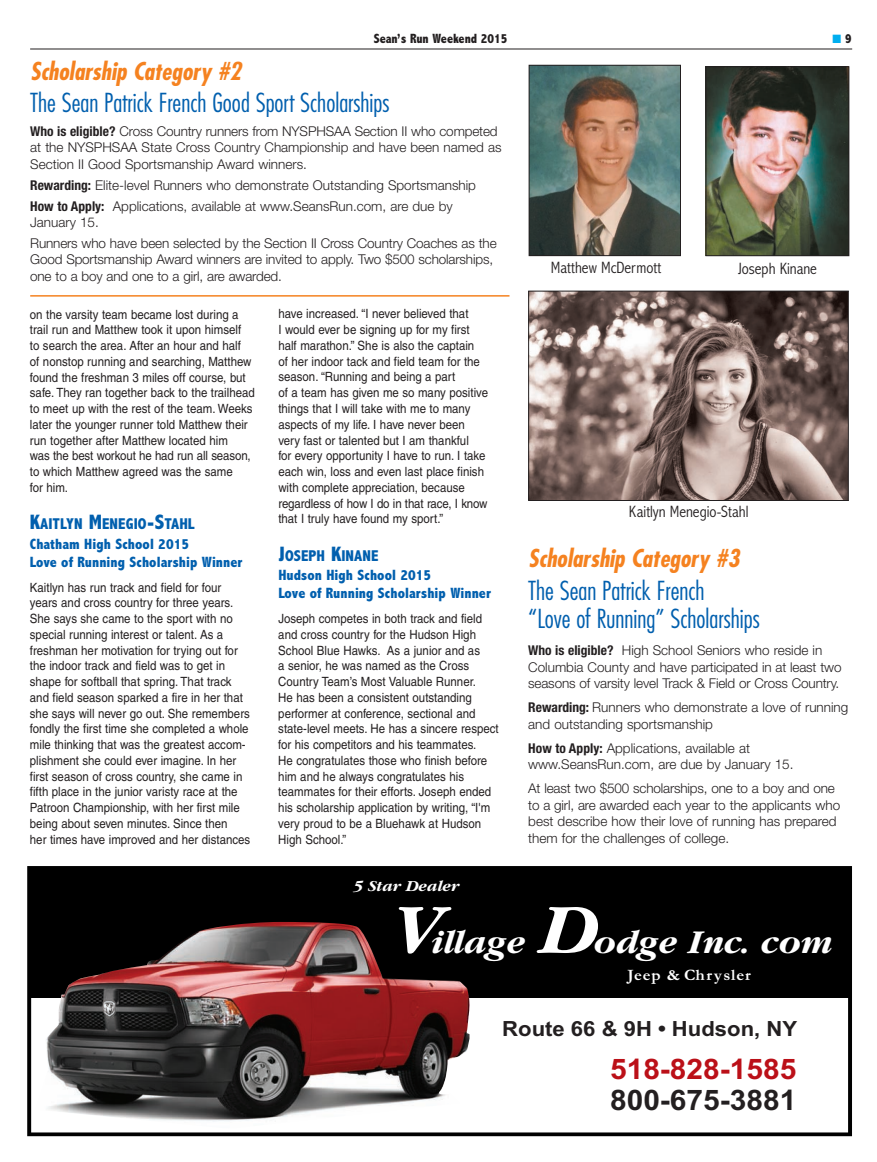
<style>
.page{position:relative;width:877px;height:1162px;background:#fff}
.page>*{position:absolute;margin:0;border:0;box-sizing:border-box;transform-origin:0 0}
.t1{font:73.2px "Garamond Bold Italic+QLWKFZ";color:#fff;scale:1.05 1}
.t2{font:34.65px "Garamond Bold Italic+QLWKFZ";color:#fff;scale:1.05 1}
.t3{font:28.35px "Arial Bold MT+IQGFZB";color:#bb1018;scale:1.06 1}
.t4{font:28.35px "Arial Bold MT+IQGFZB";color:#231f20;scale:1.06 1}
.t5{font:300 condensed 25.5px/28.5px "Futura";color:#015fae}
.t6{font:italic 700 condensed 24px "Futura";color:#f58220}
.t7{font:20.85px "Arial Bold MT+IQGFZB";color:#231f20;scale:1.06 1}
.t8{font:300 condensed 16.5px "Abadi";color:#231f20}
.t9{font:16.05px "Garamond Bold+MLCULT";color:#fff;scale:1.05 1}
.t10{font:16.05px "Garamond Bold Italic+QLWKFZ";color:#fff;scale:1.05 1}
.t11{font:800 condensed 15.75px "Abadi";letter-spacing:.005em;color:#015fae}
.t12{font:800 condensed 15px/18px "Abadi";letter-spacing:.005em;color:#015fae}
.t13{font:300 13.5px/16.5px "Helvetica Neue";color:#231f20}
.t14{font:800 condensed 13.5px "Abadi";color:#231f20;scale:.96 1}
.t15{font:12.75px/15.8px "Helvetica";color:#231f20;scale:.9 1}
.s1{color:#00aeef}
.s2{font-weight:700;font-stretch:condensed}
.s3{font-size:21px}
.s4{font-size:34.65px}
</style>
<div class="page">
<svg style="left:28px;top:866px;width:823px;height:269px;fill:#000"></svg>
<img style="left:35px;top:921px;width:435px;height:207px">
<hr style="left:30px;top:49px;width:822px;height:1px;background:#231f20">
<img style="left:531px;top:67px;width:148px;height:187px">
<div style="left:529px;top:65px;width:152px;height:191px;border:1px solid #231f20"></div>
<img style="left:708px;top:68px;width:139px;height:186px">
<div style="left:706px;top:66px;width:143px;height:190px;border:1px solid #231f20"></div>
<img style="left:530px;top:293px;width:317px;height:206px">
<div style="left:528px;top:291px;width:321px;height:210px;border:1px solid #231f20"></div>
<hr style="left:30px;top:295px;width:479px;height:1px;background:#f58220">
<p class="t14" style="left:374px;top:31px;width:141px">Sean’s Run Weekend 2015</p>
<p class="t14" style="left:832px;top:31px;width:22px"><span class="s1">■</span> 9</p>
<h3 class="t6" style="left:30px;top:61px;width:213px">Scholarship Category #2</h3>
<h3 class="t5" style="left:30px;top:90px;width:361px">The Sean Patrick French Good Sport Scholarships</h3>
<p class="t13" style="left:30px;top:123px;width:473px"><span class="s2">Who is eligible?</span> Cross Country runners from NYSPHSAA Section II who competed at the NYSPHSAA State Cross Country Championship and have been named as<br>Section II Good Sportsmanship Award winners.</p>
<p class="t13" style="left:30px;top:174px;width:447px;line-height:20.9px"><span class="s2">Rewarding:</span> Elite-level Runners who demonstrate Outstanding Sportsmanship<br><span class="s2">How to Apply:</span> Applications, available at www.SeansRun.com, are due by</p>
<p class="t13" style="left:30px;top:211px;width:468px;line-height:20.9px">January 15.<br>Runners who have been selected by the Section II Cross Country Coaches as the</p>
<p class="t13" style="left:30px;top:251px;width:464px">Good Sportsmanship Award winners are invited to apply. Two $500 scholarships, one to a boy and one to a girl, are awarded.</p>
<p class="t15" style="left:30px;top:307px;width:251px">on the varsity team became lost during a trail run and Matthew took it upon himself<br>to search the area. After an hour and half<br>of nonstop running and searching, Matthew found the freshman 3 miles off course, but safe. They ran together back to the trailhead to meet up with the rest of the team. Weeks later the younger runner told Matthew their run together after Matthew located him<br>was the best workout he had run all season, to which Matthew agreed was the same<br>for him.</p>
<p class="t11" style="left:30px;top:514px;width:166px"><span class="s3">K</span>AITLYN <span class="s3">M</span>ENEGIO<span class="s3">-S</span>TAHL</p>
<p class="t12" style="left:30px;top:534px;width:214px">Chatham High School 2015<br>Love of Running Scholarship Winner</p>
<p class="t15" style="left:30px;top:580px;width:246px">Kaitlyn has run track and field for four years and cross country for three years.<br>She says she came to the sport with no special running interest or talent. As a freshman her motivation for trying out for the indoor track and field was to get in shape for softball that spring. That track and field season sparked a fire in her that she says will never go out. She remembers fondly the first time she completed a whole mile thinking that was the greatest accom&shy;plishment she could ever imagine. In her first season of cross country, she came in fifth place in the junior varisty race at the Patroon Championship, with her first mile being about seven minutes. Since then<br>her times have improved and her distances</p>
<p class="t15" style="left:278px;top:307px;width:235px">have increased. “I never believed that<br>I would ever be signing up for my first half marathon.” She is also the captain<br>of her indoor tack and field team for the season. “Running and being a part<br>of a team has given me so many positive things that I will take with me to many aspects of my life. I have never been very fast or talented but I am thankful<br>for every opportunity I have to run. I take each win, loss and even last place finish with complete appreciation, because regardless of how I do in that race, I know that I truly have found my sport.”</p>
<p class="t11" style="left:278px;top:546px;width:102px"><span class="s3">J</span>OSEPH <span class="s3">K</span>INANE</p>
<p class="t12" style="left:278px;top:566px;width:214px">Hudson High School 2015<br>Love of Running Scholarship Winner</p>
<p class="t15" style="left:278px;top:612px;width:246px">Joseph competes in both track and field and cross country for the Hudson High School Blue Hawks. As a junior and as<br>a senior, he was named as the Cross Country Team’s Most Valuable Runner.<br>He has been a consistent outstanding performer at conference, sectional and state-level meets. He has a sincere respect for his competitors and his teammates.<br>He congratulates those who finish before him and he always congratulates his teammates for their efforts. Joseph ended his scholarship application by writing, “I'm very proud to be a Bluehawk at Hudson High School.”</p>
<p class="t8" style="left:551px;top:257px;width:112px">Matthew McDermott</p>
<p class="t8" style="left:738px;top:258px;width:80px">Joseph Kinane</p>
<p class="t8" style="left:629px;top:502px;width:121px">Kaitlyn Menegio-Stahl</p>
<h3 class="t6" style="left:528px;top:547px;width:213px">Scholarship Category #3</h3>
<h3 class="t5" style="left:528px;top:577px;width:233px">The Sean Patrick French<br>“Love of Running” Scholarships</h3>
<p class="t13" style="left:528px;top:642px;width:315px"><span class="s2">Who is eligible?</span> High School Seniors who reside in<br>Columbia County and have participated in at least two seasons of varsity level Track &amp; Field or Cross Country.</p>
<p class="t13" style="left:528px;top:699px;width:322px"><span class="s2">Rewarding:</span> Runners who demonstrate a love of running and outstanding sportsmanship</p>
<p class="t13" style="left:528px;top:739px;width:267px"><span class="s2">How to Apply:</span> Applications, available at www.SeansRun.com, are due by January 15.</p>
<p class="t13" style="left:528px;top:780px;width:313px">At least two $500 scholarships, one to a boy and one to a girl, are awarded each year to the applicants who best describe how their love of running has prepared them for the challenges of college.</p>
<p class="t10" style="left:353px;top:876px;width:103px">5 atS r D ae rel</p>
<h1 class="t1" style="left:390px;top:884px;width:199px">V D<span class="s4">e g</span></h1>
<h2 class="t2" style="left:430px;top:920px;width:54px">alli</h2>
<h2 class="t2" style="left:593px;top:920px;width:229px">o d eg nI oc. c m</h2>
<p class="t9" style="left:627px;top:965px;width:119px">peeJ &amp; C h relsyr</p>
<h3 class="t7" style="left:502px;top:1016px;width:280px">Route 66 &amp; 9H • Hudson, NY</h3>
<h3 class="t3" style="left:610px;top:1052px;width:177px">518-828-1585</h3>
<h3 class="t4" style="left:610px;top:1083px;width:177px">800-675-3881</h3>
</div>
